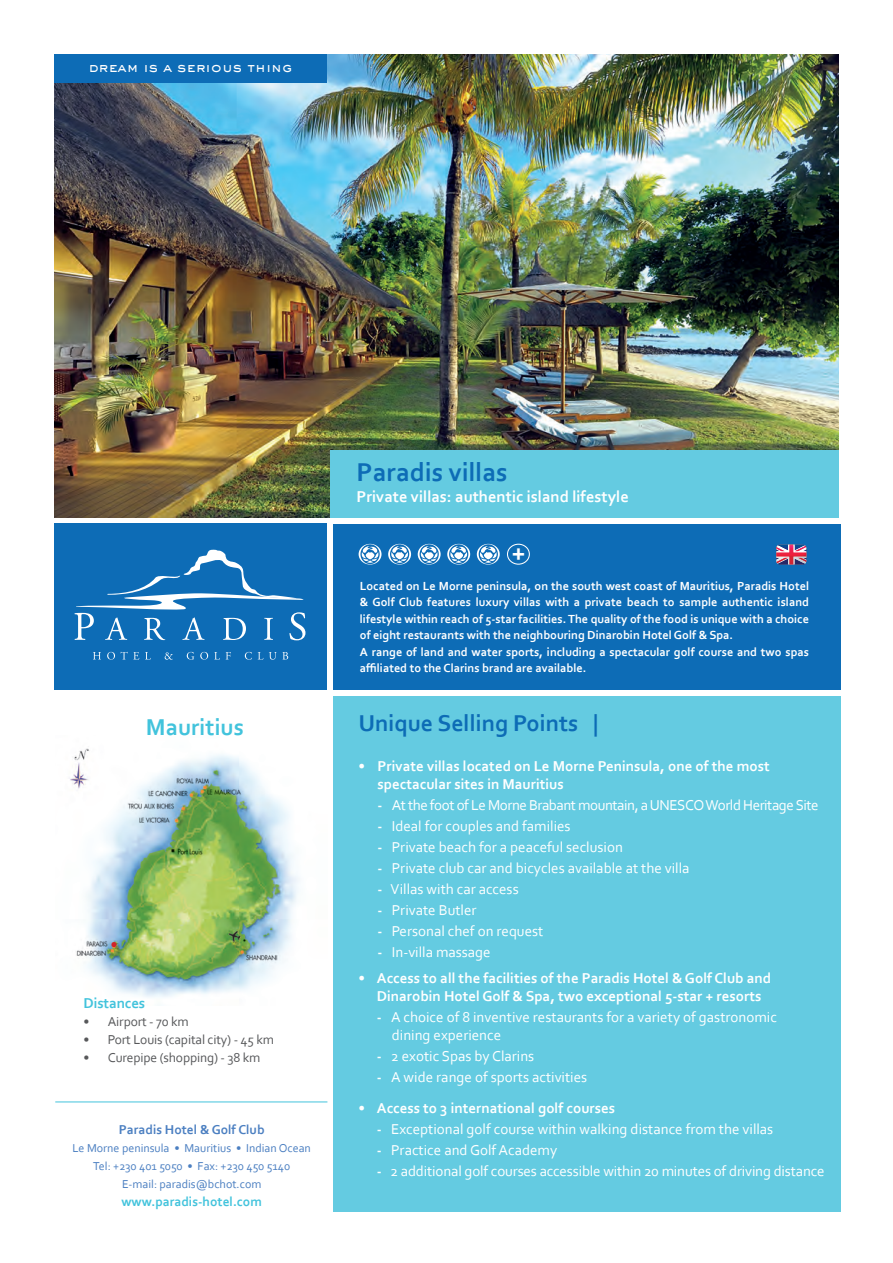
<style>
.page{position:relative;width:893px;height:1263px;background:#fff}
.page>*{position:absolute;margin:0;border:0;box-sizing:border-box;transform-origin:0 0}
.t1{font:700 27px "Corbel";color:#0d6cb6}
.t2{font:700 26.85px "Corbel";color:#fff}
.t3{font:700 24px "Corbel";color:#0d6cb6}
.t4{font:700 24px "Corbel";color:#42c3dc}
.t5{font:700 16.5px "Corbel";color:#fff}
.t6{font:16.5px "Corbel";color:#d1232a}
.t7{font:15px/18px "Corbel";color:#fff}
.t8{font:700 15px/18px "Corbel";color:#fff}
.t9{font:15px "Corbel";letter-spacing:-.03em;color:#fff}
.t10{font:700 15px "Corbel";letter-spacing:-.01em;color:#42c3dc}
.t11{font:13.5px "Corbel";letter-spacing:-.01em;color:#57585a}
.t12{font:700 13.5px "Corbel";color:#4b7fc1}
.t13{font:700 13.5px "Corbel";color:#42c3dc}
.t14{font:500 13.5px "Sackers Gothic";color:#fff}
.t15{font:700 12.3px/16.5px "Corbel";color:#fff;text-align:justify}
.t16{font:12px "Corbel";color:#4b7fc1}
.s1{font-weight:700}
</style>
<div class="page">
<img style="left:54px;top:54px;width:784px;height:464px">
<div style="left:331px;top:450px;width:508px;height:68px;background:#64cbe1"></div>
<div style="left:333px;top:696px;width:507px;height:515px;background:#64cbe1"></div>
<div style="left:333px;top:524px;width:507px;height:166px;background:#0d6cb6"></div>
<svg style="left:776px;top:544px;width:31px;height:21px"></svg>
<img style="left:777px;top:545px;width:29px;height:11px">
<div style="left:54px;top:54px;width:272px;height:29px;background:#0d6cb6"></div>
<div style="left:54px;top:524px;width:272px;height:166px;background:#0d6cb6"></div>
<svg style="left:93px;top:652px;width:8px;height:7px"></svg>
<svg style="left:107px;top:652px;width:32px;height:8px"></svg>
<svg style="left:165px;top:652px;width:8px;height:8px"></svg>
<svg style="left:187px;top:652px;width:7px;height:8px"></svg>
<svg style="left:200px;top:652px;width:8px;height:8px"></svg>
<svg style="left:214px;top:652px;width:6px;height:7px"></svg>
<svg style="left:226px;top:652px;width:5px;height:7px"></svg>
<svg style="left:245px;top:652px;width:7px;height:8px"></svg>
<svg style="left:258px;top:652px;width:5px;height:7px"></svg>
<svg style="left:269px;top:652px;width:19px;height:8px"></svg>
<svg style="left:74px;top:549px;width:232px;height:91px"></svg>
<img style="left:70px;top:748px;width:229px;height:250px">
<hr style="left:55px;top:1101px;width:272px;height:1px;background:#42c3dc">
<svg style="left:359px;top:544px;width:22px;height:21px"></svg>
<svg style="left:388px;top:544px;width:23px;height:21px"></svg>
<svg style="left:418px;top:544px;width:23px;height:21px"></svg>
<svg style="left:447px;top:544px;width:23px;height:21px"></svg>
<svg style="left:477px;top:544px;width:23px;height:21px"></svg>
<div style="left:507px;top:544px;width:23px;height:21px;border:1px solid #fff;border-radius:50%"></div>
<p class="t14" style="left:88px;top:58px;width:205px">dream is a serious thing</p>
<p class="t4" style="left:146px;top:712px;width:99px">Mauritius</p>
<p class="t6" style="left:111px;top:935px;width:9px">•</p>
<p class="t10" style="left:84px;top:994px;width:63px">Distances</p>
<p class="t11" style="left:84px;top:1013px;width:107px">• Airport - 70 km</p>
<p class="t11" style="left:84px;top:1031px;width:192px">• Port Louis (capital city) - 45 km</p>
<p class="t11" style="left:84px;top:1049px;width:178px">• Curepipe (shopping) - 38 km</p>
<p class="t12" style="left:119px;top:1121px;width:147px">Paradis Hotel &amp; Golf Club</p>
<p class="t16" style="left:72px;top:1141px;width:240px">Le Morne peninsula • Mauritius • Indian Ocean</p>
<p class="t16" style="left:93px;top:1159px;width:199px">Tel: +230 401 5050 • Fax: +230 450 5140</p>
<p class="t16" style="left:122px;top:1177px;width:141px">E-mail: paradis@bchot.com</p>
<p class="t13" style="left:121px;top:1193px;width:142px">www.paradis-hotel.com</p>
<p class="t1" style="left:356px;top:456px;width:153px">Paradis villas</p>
<p class="t5" style="left:356px;top:487px;width:274px">Private villas: authentic island lifestyle</p>
<p class="t2" style="left:511px;top:536px;width:16px">+</p>
<p class="t15" style="left:360px;top:577px;width:451px">Located on Le Morne peninsula, on the south west coast of Mauritius, Paradis Hotel &amp; Golf Club features luxury villas with a private beach to sample authentic island lifestyle within reach of 5-star facilities. The quality of the food is unique with a choice of eight restaurants with the neighbouring Dinarobin Hotel Golf &amp; Spa.</p>
<p class="t15" style="left:360px;top:643px;width:451px">A range of land and water sports, including a spectacular golf course and two spas affiliated to the Clarins brand are available.</p>
<p class="t3" style="left:358px;top:708px;width:242px">Unique Selling Points |</p>
<p class="t8" style="left:377px;top:756px;width:394px;text-indent:-19px">• Private villas located on Le Morne Peninsula, one of the most spectacular sites in Mauritius</p>
<p class="t9" style="left:377px;top:795px;width:443px"><span class="s1">-</span> At the foot of Le Morne Brabant mountain, a UNESCO World Heritage Site</p>
<p class="t7" style="left:377px;top:816px;width:195px"><span class="s1">-</span> Ideal for couples and families</p>
<p class="t7" style="left:377px;top:837px;width:247px"><span class="s1">-</span> Private beach for a peaceful seclusion</p>
<p class="t7" style="left:377px;top:858px;width:314px"><span class="s1">-</span> Private club car and bicycles available at the villa</p>
<p class="t7" style="left:377px;top:879px;width:143px"><span class="s1">-</span> Villas with car access</p>
<p class="t7" style="left:377px;top:900px;width:101px"><span class="s1">-</span> Private Butler</p>
<p class="t7" style="left:377px;top:921px;width:167px"><span class="s1">-</span> Personal chef on request</p>
<p class="t7" style="left:377px;top:942px;width:115px"><span class="s1">-</span> In-villa massage</p>
<p class="t8" style="left:358px;top:969px;width:414px;text-align:center">• Access to all the facilities of the Paradis Hotel &amp; Golf Club and<br>Dinarobin Hotel Golf &amp; Spa, two exceptional 5-star + resorts</p>
<p class="t7" style="left:392px;top:1008px;width:387px;text-indent:-15px"><span class="s1">-</span> A choice of 8 inventive restaurants for a variety of gastronomic dining experience</p>
<p class="t7" style="left:377px;top:1047px;width:159px"><span class="s1">-</span> 2 exotic Spas by Clarins</p>
<p class="t7" style="left:377px;top:1068px;width:212px"><span class="s1">-</span> A wide range of sports activities</p>
<p class="t8" style="left:358px;top:1099px;width:258px">• Access to 3 international golf courses</p>
<p class="t7" style="left:377px;top:1120px;width:398px"><span class="s1">-</span> Exceptional golf course within walking distance from the villas</p>
<p class="t7" style="left:377px;top:1141px;width:182px"><span class="s1">-</span> Practice and Golf Academy</p>
<p class="t7" style="left:377px;top:1162px;width:449px"><span class="s1">-</span> 2 additional golf courses accessible within 20 minutes of driving distance</p>
</div>
